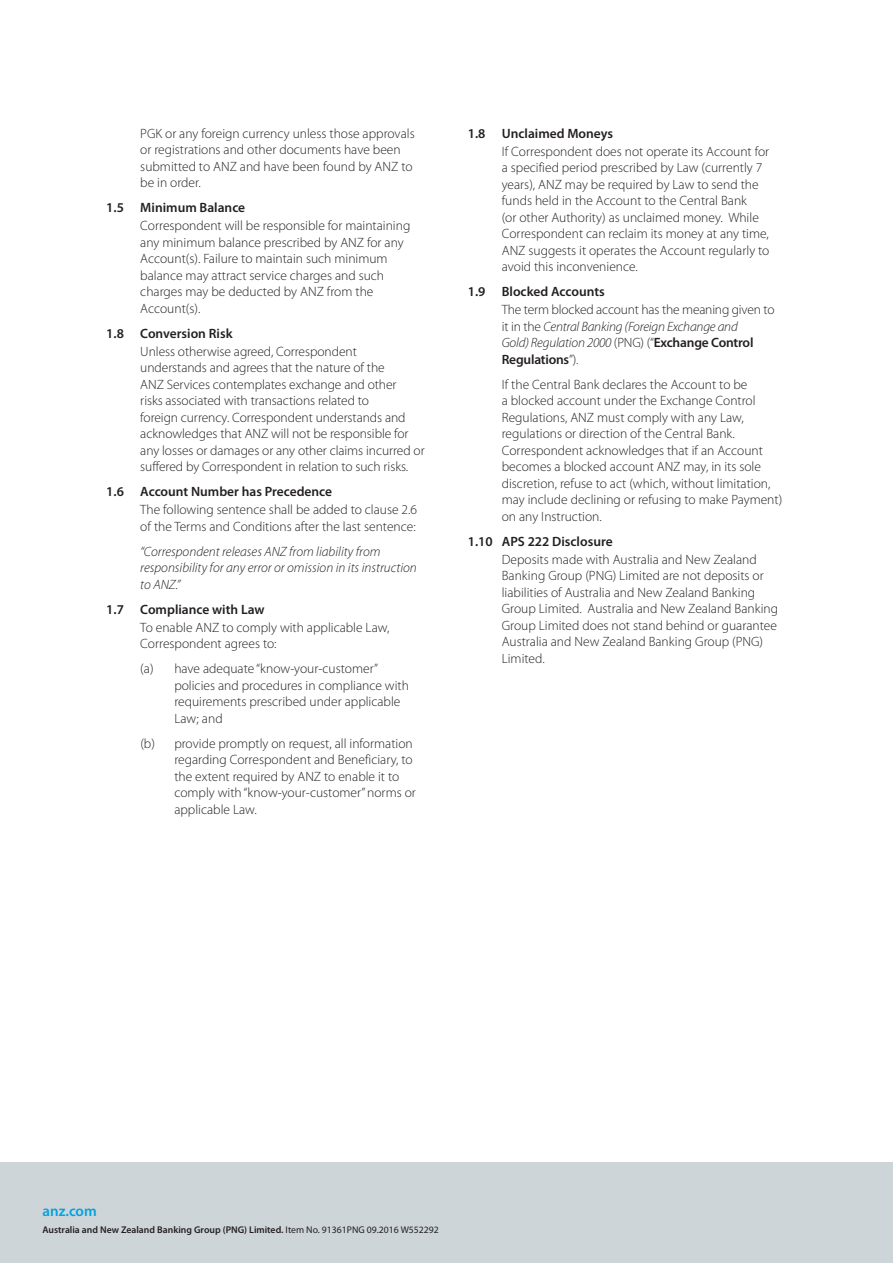
<style>
.page{position:relative;width:893px;height:1263px;background:#fff}
.page>*{position:absolute;margin:0;border:0;box-sizing:border-box;transform-origin:0 0}
.t1{font:600 15px "Myriad Pro";color:#00a2e0}
.t2{font:300 13.5px/16.5px "Myriad Pro";color:#231f20}
.t3{font:600 13.5px "Myriad Pro";color:#231f20}
.t4{font:italic 300 13.5px/16.5px "Myriad Pro";color:#231f20}
.t5{font:600 9.75px "Myriad Pro";color:#231f20}
.s1{font-style:italic}
.s2{font-weight:600}
.s3{font-weight:400}
</style>
<div class="page">
<div style="left:0;top:1162px;width:893px;height:101px;background:#ced5d9"></div>
<p class="t2" style="left:140px;top:125px;width:276px">PGK or any foreign currency unless those approvals or registrations and other documents have been submitted to ANZ and have been found by ANZ to be in order.</p>
<p class="t3" style="left:106px;top:199px;width:140px">1.5 Minimum Balance</p>
<p class="t2" style="left:140px;top:217px;width:272px">Correspondent will be responsible for maintaining any minimum balance prescribed by ANZ for any Account(s). Failure to maintain such minimum balance may attract service charges and such charges may be deducted by ANZ from the Account(s).</p>
<p class="t3" style="left:106px;top:325px;width:128px">1.8 Conversion Risk</p>
<p class="t2" style="left:140px;top:343px;width:286px">Unless otherwise agreed, Correspondent understands and agrees that the nature of the<br>ANZ Services contemplates exchange and other<br>risks associated with transactions related to<br>foreign currency. Correspondent understands and acknowledges that ANZ will not be responsible for any losses or damages or any other claims incurred or suffered by Correspondent in relation to such risks.</p>
<p class="t3" style="left:106px;top:483px;width:227px">1.6 Account Number has Precedence</p>
<p class="t2" style="left:140px;top:501px;width:278px">The following sentence shall be added to clause 2.6 of the Terms and Conditions after the last sentence:</p>
<p class="t4" style="left:140px;top:543px;width:278px">“Correspondent releases ANZ from liability from responsibility for any error or omission in its instruction to ANZ.”</p>
<p class="t3" style="left:106px;top:601px;width:160px">1.7 Compliance with Law</p>
<p class="t2" style="left:140px;top:619px;width:251px">To enable ANZ to comply with applicable Law,<br>Correspondent agrees to:</p>
<p class="t2" style="left:174px;top:660px;width:236px;text-indent:-34px">(a) have adequate “know-your-customer” policies and procedures in compliance with requirements prescribed under applicable Law; and</p>
<p class="t2" style="left:174px;top:735px;width:243px;text-indent:-34px">(b) provide promptly on request, all information regarding Correspondent and Beneficiary, to the extent required by ANZ to enable it to comply with “know-your-customer” norms or applicable Law.</p>
<p class="t3" style="left:468px;top:124px;width:147px">1.8 Unclaimed Moneys</p>
<p class="t2" style="left:502px;top:143px;width:269px">If Correspondent does not operate its Account for a specified period prescribed by Law (currently 7 years), ANZ may be required by Law to send the funds held in the Account to the Central Bank<br>(or other Authority) as unclaimed money. While Correspondent can reclaim its money at any time, ANZ suggests it operates the Account regularly to avoid this inconvenience.</p>
<p class="t3" style="left:468px;top:283px;width:138px">1.9 Blocked Accounts</p>
<p class="t2" style="left:502px;top:301px;width:274px">The term blocked account has the meaning given to it in the <span class="s1">Central Banking (Foreign Exchange and<br>Gold) Regulation 2000</span> (PNG) (“<span class="s2">Exchange Control Regulations</span>”).</p>
<p class="t2" style="left:502px;top:376px;width:282px">If the Central Bank declares the Account to be<br>a blocked account under the Exchange Control Regulations, ANZ must comply with any Law, regulations or direction of the Central Bank.<br>Correspondent acknowledges that if an Account becomes a blocked account ANZ may, in its sole discretion, refuse to act (which, without limitation, may include declining or refusing to make Payment) on any Instruction.</p>
<p class="t3" style="left:468px;top:532px;width:146px">1.10 APS 222 Disclosure</p>
<p class="t2" style="left:502px;top:551px;width:278px">Deposits made with Australia and New Zealand Banking Group (PNG) Limited are not deposits or liabilities of Australia and New Zealand Banking Group Limited. Australia and New Zealand Banking Group Limited does not stand behind or guarantee Australia and New Zealand Banking Group (PNG)<br>Limited.</p>
<p class="t1" style="left:43px;top:1201px;width:56px">anz.com</p>
<p class="t5" style="left:43px;top:1223px;width:398px">Australia and New Zealand Banking Group (PNG) Limited. <span class="s3">Item No. 91361PNG 09.2016 W552292</span></p>
</div>
